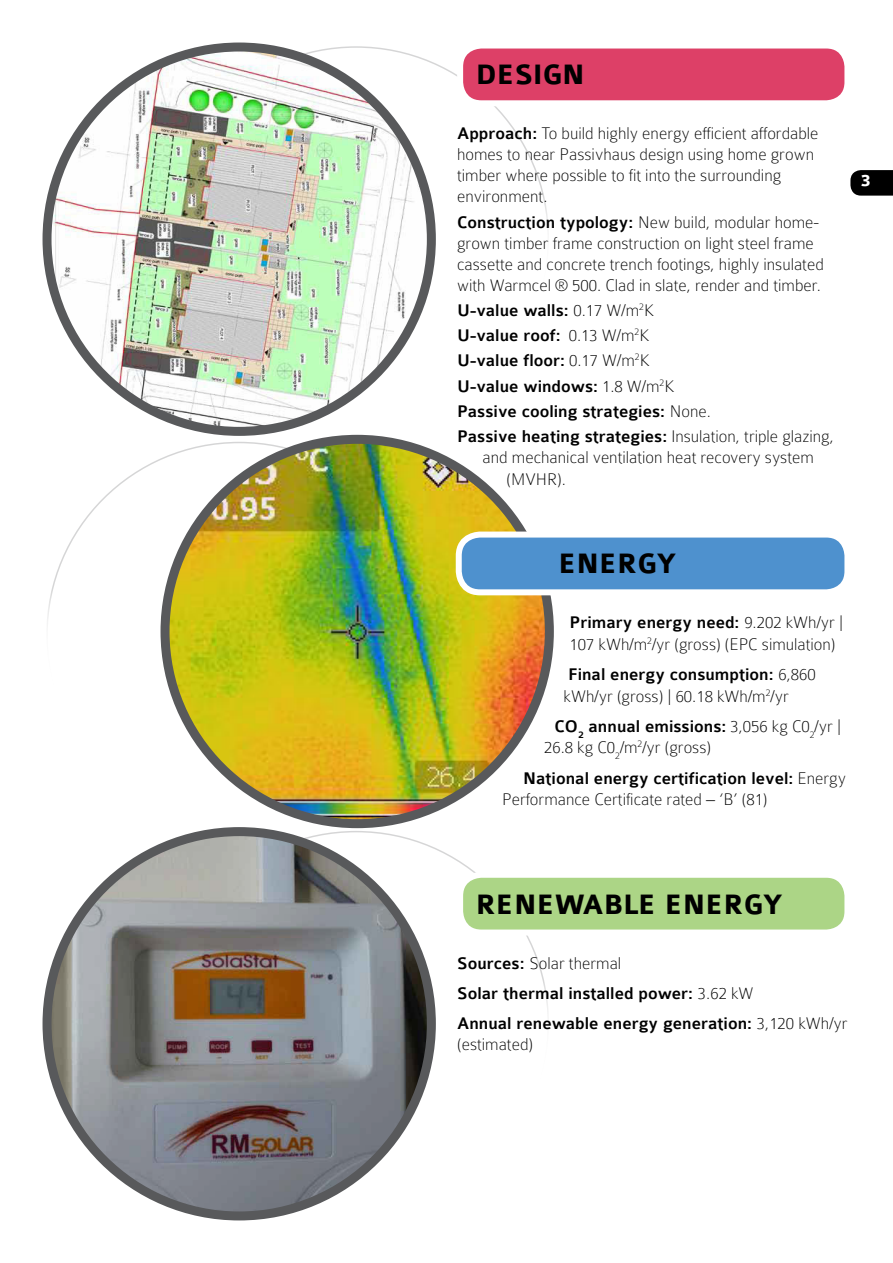
<style>
.page{position:relative;width:893px;height:1263px;background:#fff}
.page>*{position:absolute;margin:0;border:0;box-sizing:border-box;transform-origin:0 0}
.t1{font:700 30px "Colaborate";color:#000}
.t2{font:100 18px/21px "Colaborate";color:#000}
.t3{font:500 18px/25.2px "Colaborate";color:#000}
.t4{font:700 18px "Colaborate";color:#fff}
.s1{font-weight:500}
.s2{font-weight:100}
</style>
<div class="page">
<svg style="left:850px;top:170px;width:43px;height:26px"></svg>
<img style="left:47px;top:47px;width:384px;height:384px;border-radius:192px">
<div style="left:43px;top:43px;width:393px;height:393px;border:9px solid #58595b;border-radius:50%"></div>
<div style="left:460px;top:46px;width:387px;height:57px;background:#dd4067;border-radius:21px"></div>
<div style="left:457px;top:43px;width:393px;height:63px;border:6px solid #fff;border-radius:21px"></div>
<img style="left:165px;top:439px;width:384px;height:385px;border-radius:192px">
<div style="left:161px;top:435px;width:393px;height:393px;border:9px solid #58595b;border-radius:50%"></div>
<div style="left:459px;top:534px;width:388px;height:58px;background:#4e91ce;border-radius:21px"></div>
<div style="left:456px;top:531px;width:394px;height:64px;border:6px solid #fff;border-radius:21px"></div>
<img style="left:47px;top:832px;width:384px;height:384px;border-radius:192px">
<div style="left:43px;top:827px;width:393px;height:393px;border:9px solid #58595b;border-radius:50%"></div>
<div style="left:460px;top:875px;width:387px;height:57px;background:#acd586;border-radius:21px"></div>
<div style="left:457px;top:872px;width:393px;height:63px;border:6px solid #fff;border-radius:21px"></div>
<h1 class="t1" style="left:476px;top:59px;width:110px">DESIGN</h1>
<p class="t2" style="left:457px;top:123px;width:363px"><span class="s1">Approach:</span> To build highly energy efficient affordable homes to near Passivhaus design using home grown timber where possible to fit into the surrounding environment.</p>
<p class="t2" style="left:457px;top:211px;width:368px"><span class="s1">Construction typology:</span> New build, modular home&shy;grown timber frame construction on light steel frame cassette and concrete trench footings, highly insulated with Warmcel ® 500. Clad in slate, render and timber.</p>
<p class="t3" style="left:457px;top:298px;width:378px">U-value walls: <span class="s2">0.17 W/m</span><sup>2</sup><span class="s2">K<br></span>U-value roof: <span class="s2">0.13 W/m</span><sup>2</sup><span class="s2">K<br></span>U-value floor: <span class="s2">0.17 W/m</span><sup>2</sup><span class="s2">K<br></span>U-value windows: <span class="s2">1.8 W/m</span><sup>2</sup><span class="s2">K<br></span>Passive cooling strategies: <span class="s2">None.<br></span>Passive heating strategies: <span class="s2">Insulation, triple glazing,</span></p>
<p class="t2" style="left:507px;top:447px;width:309px;line-height:21.6px;text-indent:-24px">and mechanical ventilation heat recovery system (MVHR).</p>
<p class="t4" style="left:861px;top:171px;width:12px">3</p>
<h1 class="t1" style="left:558px;top:548px;width:119px">ENERGY</h1>
<p class="t2" style="left:570px;top:612px;width:275px;line-height:21.6px"><span class="s1">Primary energy need:</span> 9.202 kWh/yr |<br>107 kWh/m<sup>2</sup>/yr (gross) (EPC simulation)</p>
<p class="t2" style="left:564px;top:664px;width:254px;line-height:21.6px"><span class="s1">Final energy consumption:</span> 6,860 kWh/yr (gross) | 60.18 kWh/m<sup>2</sup>/yr</p>
<p class="t2" style="left:544px;top:715px;width:298px;line-height:21.6px;text-indent:10px"><span class="s1">CO</span><sub>2</sub> <span class="s1">annual emissions:</span> 3,056 kg C0<sub>2</sub>/yr |<br>26.8 kg C0<sub>2</sub>/m<sup>2</sup>/yr (gross)</p>
<p class="t2" style="left:502px;top:767px;width:345px;line-height:21.6px;text-indent:21px"><span class="s1">National energy certification level:</span> Energy<br>Performance Certificate rated – ‘B’ (81)</p>
<h1 class="t1" style="left:476px;top:888px;width:308px">RENEWABLE ENERGY</h1>
<p class="t3" style="left:457px;top:948px;width:392px;line-height:30.2px">Sources: <span class="s2">Solar thermal<br></span>Solar thermal installed power: <span class="s2">3.62 kW<br></span>Annual renewable energy generation: <span class="s2">3,120 kWh/yr</span></p>
<p class="t2" style="left:457px;top:1034px;width:77px">(estimated)</p>
</div>
